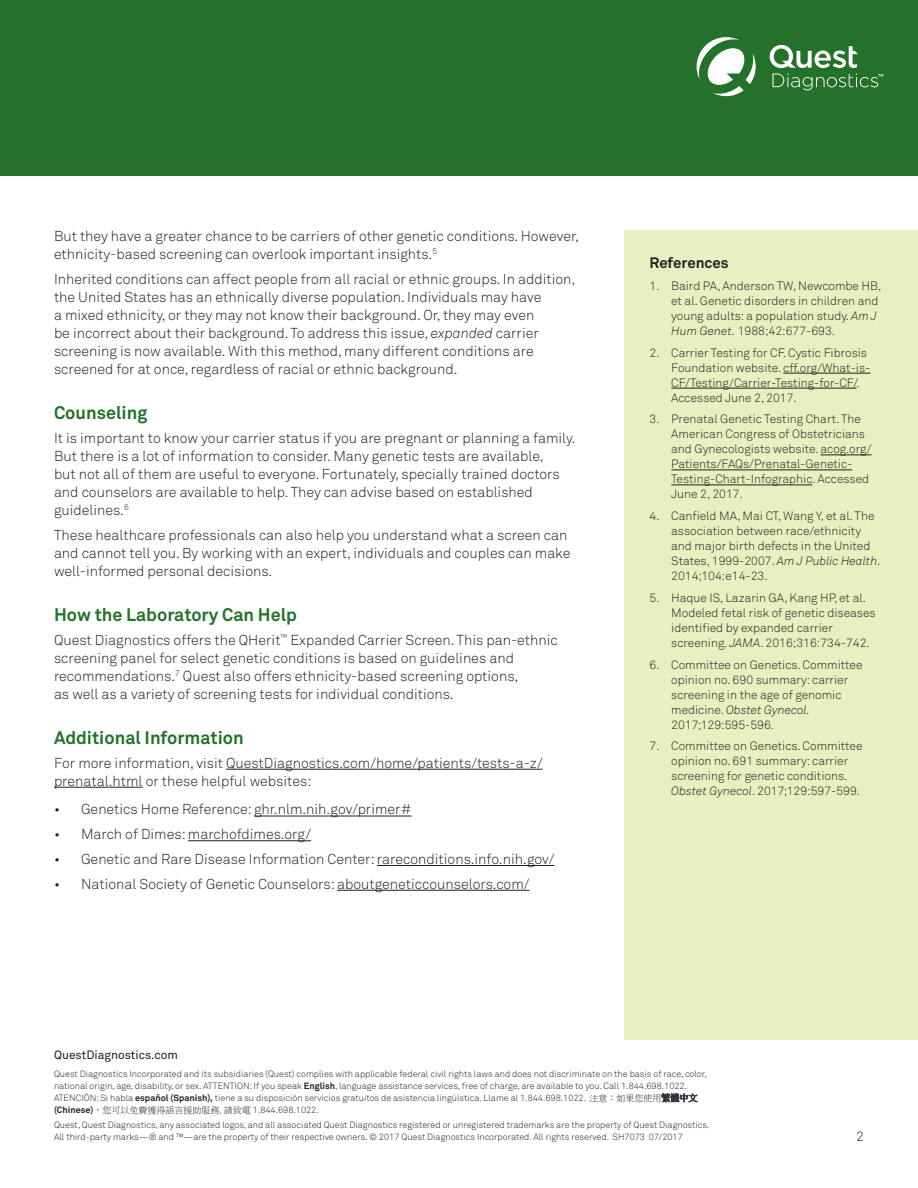
<style>
.page{position:relative;width:918px;height:1188px;background:#fff}
.page>*{position:absolute;margin:0;border:0;box-sizing:border-box;transform-origin:0 0}
.Section_Header{font:700 18px "Akkurat Std";color:#23712a}
.Reference_Header{font:700 15px "Akkurat Std";color:#231f20}
.Body_Copy{font:300 14.25px/18px "Akkurat Std";color:#231f20}
.Body_Copy_Before_Bul{font:300 14.25px/18px "Akkurat Std";color:#231f20}
.Pg_Number{font:300 13.5px "Akkurat Std";color:#231f20}
.t1{font:300 12px/15px "Akkurat Std";color:#231f20}
.URL{font:12px "Akkurat Std";color:#231f20}
.Copyright{font:300 9px/12px "Akkurat Std";color:#231f20}
.Legal{font:300 9px/12px "Akkurat Std";color:#231f20}
.s1{font-style:italic}
.s2{font-weight:700}
.s3{font-family:"P Ming Li U";font-weight:400}
</style>
<div class="page">
<div style="left:0;top:0;width:918px;height:176px;background:#23712a"></div>
<svg style="left:697px;top:37px;width:186px;height:59px"></svg>
<div style="left:624px;top:230px;width:294px;height:810px;background:#e9efc0"></div>
<hr style="left:783px;top:373px;width:87px;height:1px;background:#231f20">
<hr style="left:671px;top:388px;width:185px;height:1px;background:#231f20">
<hr style="left:821px;top:455px;width:51px;height:1px;background:#231f20">
<hr style="left:671px;top:470px;width:181px;height:1px;background:#231f20">
<hr style="left:671px;top:485px;width:141px;height:1px;background:#231f20">
<hr style="left:226px;top:769px;width:317px;height:1px;background:#231f20">
<hr style="left:54px;top:787px;width:89px;height:1px;background:#231f20">
<hr style="left:254px;top:816px;width:158px;height:1px;background:#231f20">
<hr style="left:188px;top:840px;width:123px;height:1px;background:#231f20">
<hr style="left:377px;top:865px;width:177px;height:1px;background:#231f20">
<hr style="left:337px;top:890px;width:193px;height:1px;background:#231f20">
<svg style="left:661px;top:1093px;width:37px;height:9px"></svg>
<p class="Body_Copy" style="left:54px;top:227px;width:526px">But they have a greater chance to be carriers of other genetic conditions. However, ethnicity-based screening can overlook important insights.<sup>5</sup></p>
<p class="Body_Copy" style="left:54px;top:270px;width:523px">Inherited conditions can affect people from all racial or ethnic groups. In addition, the United States has an ethnically diverse population. Individuals may have<br>a mixed ethnicity, or they may not know their background. Or, they may even<br>be incorrect about their background. To address this issue, <span class="s1">expanded</span> carrier screening is now available. With this method, many different conditions are screened for at once, regardless of racial or ethnic background.</p>
<p class="Section_Header" style="left:54px;top:402px;width:95px">Counseling</p>
<p class="Body_Copy" style="left:54px;top:429px;width:523px">It is important to know your carrier status if you are pregnant or planning a family.<br>But there is a lot of information to consider. Many genetic tests are available,<br>but not all of them are useful to everyone. Fortunately, specially trained doctors and counselors are available to help. They can advise based on established guidelines.<sup>6</sup></p>
<p class="Body_Copy" style="left:54px;top:526px;width:518px">These healthcare professionals can also help you understand what a screen can and cannot tell you. By working with an expert, individuals and couples can make well-informed personal decisions.</p>
<p class="Section_Header" style="left:54px;top:604px;width:245px">How the Laboratory Can Help</p>
<p class="Body_Copy" style="left:54px;top:631px;width:505px">Quest Diagnostics offers the QHerit<sup>™</sup> Expanded Carrier Screen. This pan-ethnic screening panel for select genetic conditions is based on guidelines and recommendations.<sup>7</sup> Quest also offers ethnicity-based screening options,<br>as well as a variety of screening tests for individual conditions.</p>
<p class="Section_Header" style="left:54px;top:727px;width:191px">Additional Information</p>
<p class="Body_Copy_Before_Bul" style="left:54px;top:754px;width:490px">For more information, visit QuestDiagnostics.com/home/patients/tests-a-z/ prenatal.html or these helpful websites:</p>
<p class="Body_Copy" style="left:54px;top:800px;width:359px">• Genetics Home Reference: ghr.nlm.nih.gov/primer#</p>
<p class="Body_Copy" style="left:54px;top:825px;width:259px">• March of Dimes: marchofdimes.org/</p>
<p class="Body_Copy" style="left:54px;top:850px;width:502px">• Genetic and Rare Disease Information Center: rareconditions.info.nih.gov/</p>
<p class="Body_Copy" style="left:54px;top:875px;width:477px">• National Society of Genetic Counselors: aboutgeneticcounselors.com/</p>
<p class="Reference_Header" style="left:650px;top:254px;width:81px">References</p>
<p class="t1" style="left:671px;top:278px;width:212px;text-indent:-22px">1. Baird PA, Anderson TW, Newcombe HB, et al. Genetic disorders in children and young adults: a population study. <span class="s1">Am J Hum Genet.</span> 1988;42:677-693.</p>
<p class="t1" style="left:671px;top:345px;width:201px;text-indent:-22px">2. Carrier Testing for CF. Cystic Fibrosis Foundation website. cff.org/What-is-CF/Testing/Carrier-Testing-for-CF/.<br>Accessed June 2, 2017.</p>
<p class="t1" style="left:671px;top:412px;width:202px;text-indent:-22px">3. Prenatal Genetic Testing Chart. The American Congress of Obstetricians and Gynecologists website. acog.org/ Patients/FAQs/Prenatal-Genetic-Testing-Chart-Infographic. Accessed June 2, 2017.</p>
<p class="t1" style="left:671px;top:509px;width:211px;text-indent:-22px">4. Canfield MA, Mai CT, Wang Y, et al. The association between race/ethnicity and major birth defects in the United States, 1999-2007. <span class="s1">Am J Public Health</span>.<br>2014;104:e14-23.</p>
<p class="t1" style="left:671px;top:590px;width:206px;text-indent:-22px">5. Haque IS, Lazarin GA, Kang HP, et al.<br>Modeled fetal risk of genetic diseases identified by expanded carrier screening. <span class="s1">JAMA</span>. 2016;316:734-742.</p>
<p class="t1" style="left:671px;top:657px;width:193px;text-indent:-22px">6. Committee on Genetics. Committee opinion no. 690 summary: carrier screening in the age of genomic medicine. <span class="s1">Obstet Gynecol.<br></span>2017;129:595-596.</p>
<p class="t1" style="left:671px;top:739px;width:193px;text-indent:-22px">7. Committee on Genetics. Committee opinion no. 691 summary: carrier screening for genetic conditions.<br><span class="s1">Obstet Gynecol</span>. 2017;129:597-599.</p>
<p class="URL" style="left:54px;top:1048px;width:126px">QuestDiagnostics.com</p>
<p class="Copyright" style="left:54px;top:1067px;width:654px">Quest Diagnostics Incorporated and its subsidiaries (Quest) complies with applicable federal civil rights laws and does not discriminate on the basis of race, color, national origin, age, disability, or sex. ATTENTION: If you speak <span class="s2">English</span>, language assistance services, free of charge, are available to you. Call 1.844.698.1022.<br>ATENCIÓN: Si habla <span class="s2">español (Spanish),</span> tiene a su disposición servicios gratuitos de asistencia lingüística. Llame al 1.844.698.1022. <span class="s3">注意：如果您使用繁體中文</span><span class="s2">(Chinese)</span><span class="s3">，您可以免費獲得語言援助服務. 請致電</span> 1.844.698.1022.</p>
<p class="Legal" style="left:54px;top:1119px;width:657px">Quest, Quest Diagnostics, any associated logos, and all associated Quest Diagnostics registered or unregistered trademarks are the property of Quest Diagnostics.<br>All third-party marks—® and ™—are the property of their respective owners. © 2017 Quest Diagnostics Incorporated. All rights reserved. SH7073 07/2017</p>
<p class="Pg_Number" style="left:856px;top:1128px;width:9px">2</p>
</div>
